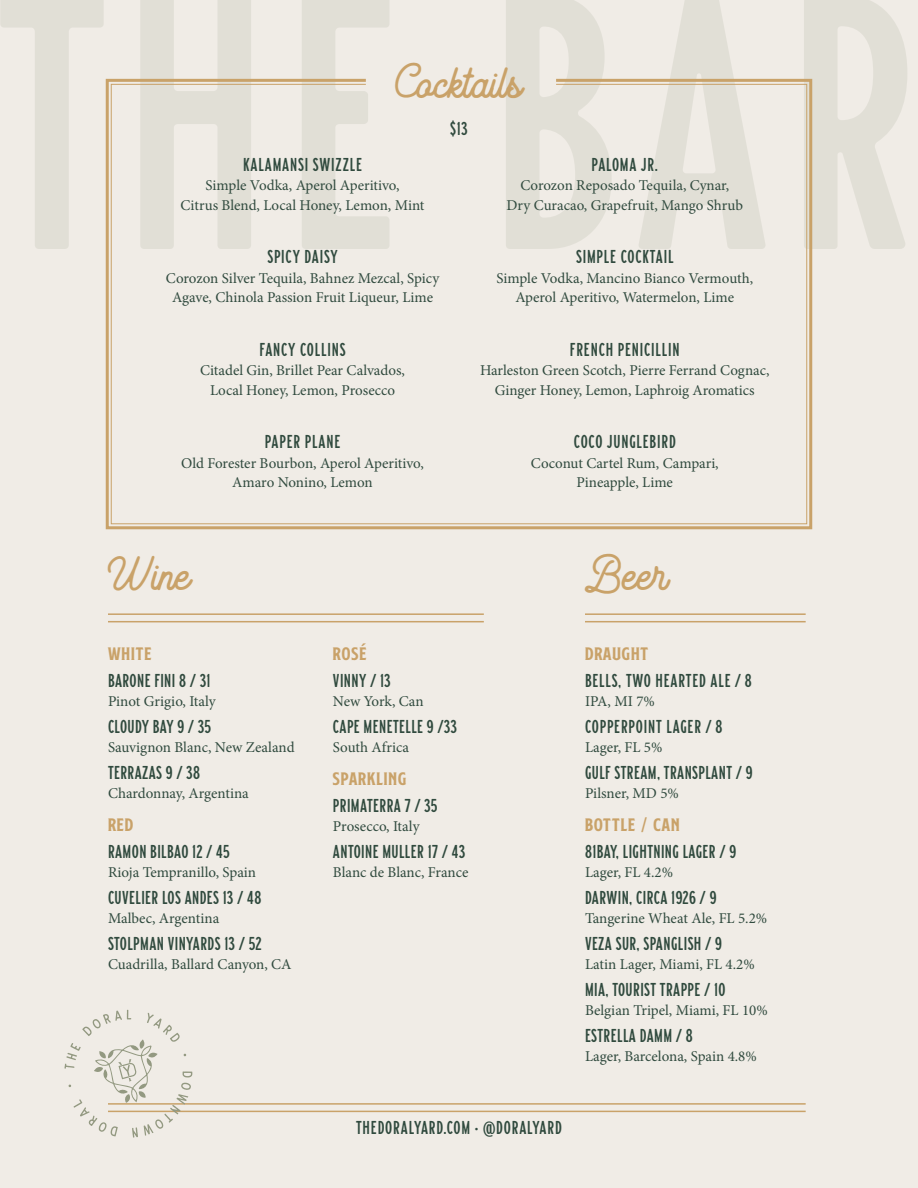
<style>
.page{position:relative;width:918px;height:1188px;background:#f0ece6}
.page>*{position:absolute;margin:0;border:0;box-sizing:border-box;transform-origin:0 0}
.t1{font:45px "Stormline Demo";color:#c9a269}
.Wine_Sections{font:21px "SS Nickson One";letter-spacing:.05em;color:#c9a269}
.wine___beer_titles{font:16.5px "Carnaby Street Clean";letter-spacing:.025em;color:#304a3e}
.Item_Title{font:16.5px "Carnaby Street Clean";letter-spacing:.05em;color:#304a3e}
.wine___beer_titles-2{font:16.5px "Carnaby Street Clean";letter-spacing:.05em;color:#304a3e}
.Description{font:15px/19.5px "Minion Pro";color:#304a3e;text-align:center}
</style>
<div class="page">
<svg style="left:105px;top:78px;width:708px;height:452px"></svg>
<hr style="left:108px;top:613px;width:376px;height:2px;background:#c9a269">
<hr style="left:108px;top:621px;width:376px;height:1px;background:#c9a269">
<hr style="left:585px;top:613px;width:221px;height:2px;background:#c9a269">
<hr style="left:108px;top:1111px;width:698px;height:1px;background:#c9a269">
<hr style="left:108px;top:1103px;width:698px;height:2px;background:#c9a269">
<hr style="left:585px;top:621px;width:221px;height:1px;background:#c9a269">
<svg style="left:64px;top:1010px;width:128px;height:128px"></svg>
<p class="t1" style="left:395px;top:53px;width:129px">Cocktails</p>
<p class="Item_Title" style="left:243px;top:155px;width:120px">KALAMANSI SWIZZLE</p>
<p class="Description" style="left:181px;top:176px;width:245px">Simple Vodka, Aperol Aperitivo,<br>Citrus Blend, Local Honey, Lemon, Mint</p>
<p class="Item_Title" style="left:267px;top:247px;width:72px">SPICY DAISY</p>
<p class="Description" style="left:166px;top:268px;width:275px">Corozon Silver Tequila, Bahnez Mezcal, Spicy<br>Agave, Chinola Passion Fruit Liqueur, Lime</p>
<p class="Item_Title" style="left:260px;top:340px;width:87px">FANCY COLLINS</p>
<p class="Description" style="left:200px;top:361px;width:206px">Citadel Gin, Brillet Pear Calvados,<br>Local Honey, Lemon, Prosecco</p>
<p class="Item_Title" style="left:265px;top:432px;width:77px">PAPER PLANE</p>
<p class="Description" style="left:181px;top:453px;width:244px">Old Forester Bourbon, Aperol Aperitivo,<br>Amaro Nonino, Lemon</p>
<p class="Item_Title" style="left:450px;top:119px;width:19px">$13</p>
<p class="Item_Title" style="left:592px;top:155px;width:68px">PALOMA JR.</p>
<p class="Description" style="left:507px;top:176px;width:238px">Corozon Reposado Tequila, Cynar,<br>Dry Curacao, Grapefruit, Mango Shrub</p>
<p class="Item_Title" style="left:576px;top:247px;width:99px">SIMPLE COCKTAIL</p>
<p class="Description" style="left:496px;top:268px;width:258px">Simple Vodka, Mancino Bianco Vermouth,<br>Aperol Aperitivo, Watermelon, Lime</p>
<p class="Item_Title" style="left:570px;top:340px;width:111px">FRENCH PENICILLIN</p>
<p class="Description" style="left:480px;top:361px;width:291px">Harleston Green Scotch, Pierre Ferrand Cognac,<br>Ginger Honey, Lemon, Laphroig Aromatics</p>
<p class="Item_Title" style="left:574px;top:432px;width:103px">COCO JUNGLEBIRD</p>
<p class="Description" style="left:531px;top:453px;width:189px">Coconut Cartel Rum, Campari,<br>Pineapple, Lime</p>
<p class="t1" style="left:108px;top:545px;width:84px">Wine</p>
<p class="t1" style="left:585px;top:545px;width:85px">Beer</p>
<p class="Wine_Sections" style="left:108px;top:638px;width:45px">WHITE</p>
<p class="wine___beer_titles" style="left:108px;top:670px;width:104px">BARONE FINI 8 / 31</p>
<p class="Description" style="left:108px;top:692px;width:109px">Pinot Grigio, Italy</p>
<p class="wine___beer_titles" style="left:108px;top:717px;width:105px">CLOUDY BAY 9 / 35</p>
<p class="Description" style="left:108px;top:738px;width:188px">Sauvignon Blanc, New Zealand</p>
<p class="wine___beer_titles" style="left:108px;top:763px;width:94px">TERRAZAS 9 / 38</p>
<p class="Description" style="left:108px;top:784px;width:142px">Chardonnay, Argentina</p>
<p class="Wine_Sections" style="left:108px;top:810px;width:27px">RED</p>
<p class="wine___beer_titles" style="left:108px;top:842px;width:123px">RAMON BILBAO 12 / 45</p>
<p class="Description" style="left:108px;top:863px;width:150px">Rioja Tempranillo, Spain</p>
<p class="wine___beer_titles" style="left:108px;top:888px;width:155px">CUVELIER LOS ANDES 13 / 48</p>
<p class="Description" style="left:108px;top:909px;width:113px">Malbec, Argentina</p>
<p class="wine___beer_titles" style="left:108px;top:934px;width:155px">STOLPMAN VINYARDS 13 / 52</p>
<p class="Description" style="left:108px;top:955px;width:185px">Cuadrilla, Ballard Canyon, CA</p>
<p class="Wine_Sections" style="left:333px;top:638px;width:35px">ROSÉ</p>
<p class="wine___beer_titles" style="left:333px;top:670px;width:59px">VINNY / 13</p>
<p class="Description" style="left:333px;top:692px;width:92px">New York, Can</p>
<p class="wine___beer_titles" style="left:333px;top:717px;width:126px">CAPE MENETELLE 9 /33</p>
<p class="Description" style="left:333px;top:738px;width:78px">South Africa</p>
<p class="Wine_Sections" style="left:333px;top:764px;width:75px">SPARKLING</p>
<p class="wine___beer_titles" style="left:333px;top:796px;width:106px">PRIMATERRA 7 / 35</p>
<p class="Description" style="left:333px;top:817px;width:88px">Prosecco, Italy</p>
<p class="wine___beer_titles" style="left:333px;top:842px;width:134px">ANTOINE MULLER 17 / 43</p>
<p class="Description" style="left:333px;top:863px;width:137px">Blanc de Blanc, France</p>
<p class="Item_Title" style="left:356px;top:1118px;width:207px">THEDORALYARD.COM • @DORALYARD</p>
<p class="Wine_Sections" style="left:585px;top:638px;width:65px">DRAUGHT</p>
<p class="wine___beer_titles-2" style="left:585px;top:670px;width:168px">BELLS, TWO HEARTED ALE / 8</p>
<p class="Description" style="left:585px;top:692px;width:71px">IPA, MI 7%</p>
<p class="wine___beer_titles-2" style="left:585px;top:717px;width:139px">COPPERPOINT LAGER / 8</p>
<p class="Description" style="left:585px;top:738px;width:79px">Lager, FL 5%</p>
<p class="wine___beer_titles" style="left:585px;top:763px;width:169px">GULF STREAM, TRANSPLANT / 9</p>
<p class="Description" style="left:585px;top:784px;width:95px">Pilsner, MD 5%</p>
<p class="Wine_Sections" style="left:585px;top:810px;width:96px">BOTTLE / CAN</p>
<p class="wine___beer_titles" style="left:585px;top:842px;width:153px">81BAY, LIGHTNING LAGER / 9</p>
<p class="Description" style="left:585px;top:863px;width:90px">Lager, FL 4.2%</p>
<p class="wine___beer_titles" style="left:585px;top:888px;width:133px">DARWIN, CIRCA 1926 / 9</p>
<p class="Description" style="left:585px;top:909px;width:184px">Tangerine Wheat Ale, FL 5.2%</p>
<p class="wine___beer_titles" style="left:585px;top:934px;width:139px">VEZA SUR, SPANGLISH / 9</p>
<p class="Description" style="left:585px;top:955px;width:171px">Latin Lager, Miami, FL 4.2%</p>
<p class="wine___beer_titles" style="left:585px;top:980px;width:142px">MIA, TOURIST TRAPPE / 10</p>
<p class="Description" style="left:585px;top:1001px;width:184px">Belgian Tripel, Miami, FL 10%</p>
<p class="wine___beer_titles" style="left:585px;top:1026px;width:109px">ESTRELLA DAMM / 8</p>
<p class="Description" style="left:585px;top:1047px;width:173px">Lager, Barcelona, Spain 4.8%</p>
</div>
